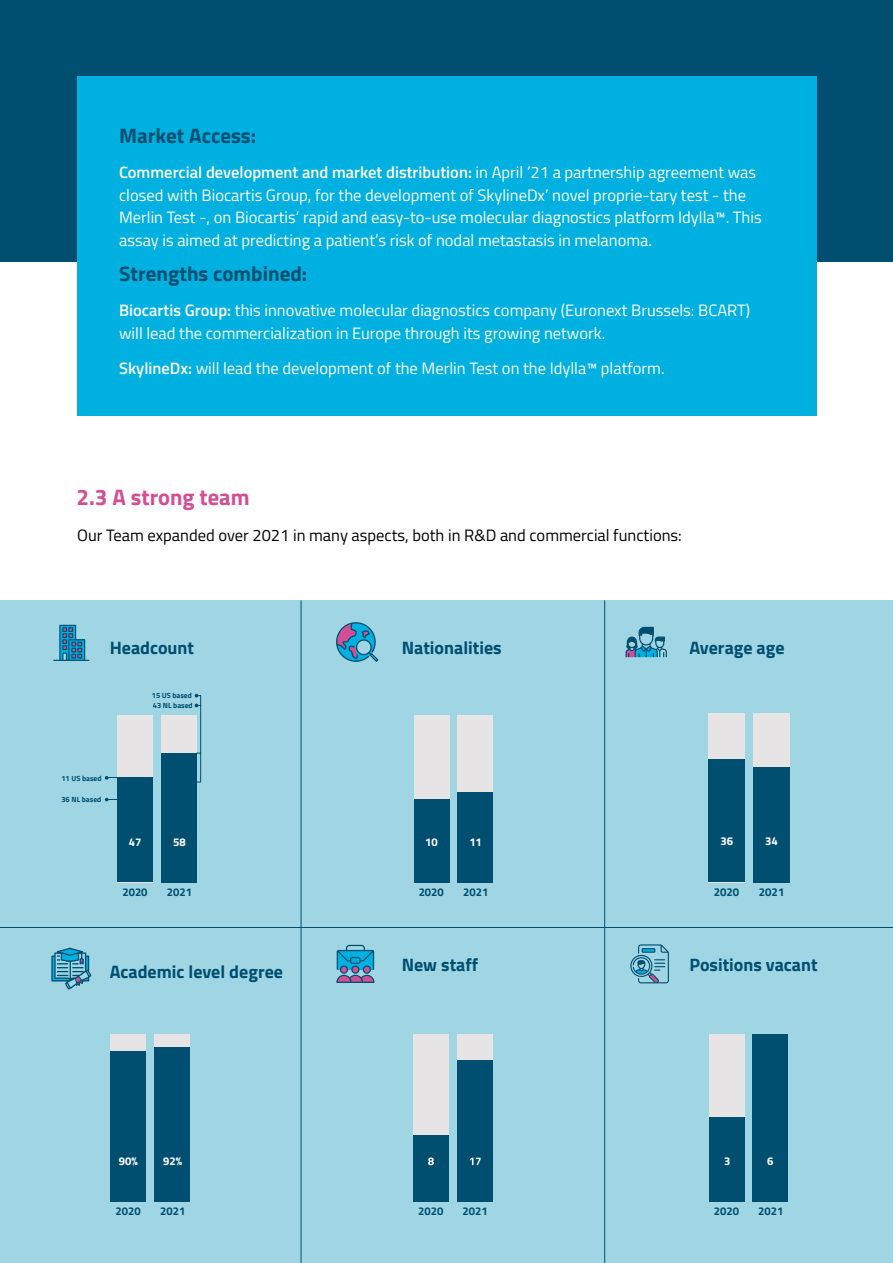
<style>
.page{position:relative;width:893px;height:1263px;background:#fff}
.page>*{position:absolute;margin:0;border:0;box-sizing:border-box;transform-origin:0 0}
.t1{font:700 22.5px "Titillium Web";color:#d44e94}
.t2{font:700 21px "Titillium Web";color:#004f71}
.t3{font:700 18px "Titillium Web";color:#004f71}
.t4{font:16.5px/22.5px "Titillium Web";color:#fff}
.t5{font:16.5px "Titillium Web";color:#000}
.t6{font:700 11.4px "Titillium Web";color:#004f71}
.t7{font:700 11.4px "Titillium Web";color:#fff}
.t8{font:700 11.25px "Titillium Web";color:#004f71}
.t9{font:700 11.25px "Titillium Web";color:#fff}
.t10{font:700 7.5px "Titillium Web";color:#004f71}
.s1{font-weight:600}
</style>
<div class="page">
<div style="left:0;top:0;width:893px;height:261px;background:#004f71"></div>
<div style="left:77px;top:77px;width:739px;height:339px;background:#00b0e1"></div>
<div style="left:0;top:600px;width:893px;height:663px;background:#a0d6e4"></div>
<hr style="left:0;top:927px;width:893px;height:1px;background:#004f71">
<hr style="left:301px;top:600px;width:1px;height:663px;background:#004f71">
<hr style="left:604px;top:600px;width:1px;height:663px;background:#004f71">
<svg style="left:630px;top:944px;width:39px;height:39px"></svg>
<svg style="left:336px;top:945px;width:38px;height:38px"></svg>
<svg style="left:53px;top:625px;width:36px;height:36px"></svg>
<svg style="left:336px;top:622px;width:42px;height:40px"></svg>
<svg style="left:51px;top:948px;width:40px;height:41px"></svg>
<div style="left:414px;top:715px;width:35px;height:167px;background:#e6e4e4"></div>
<div style="left:414px;top:799px;width:35px;height:83px;background:#004f71"></div>
<div style="left:457px;top:715px;width:36px;height:167px;background:#e6e4e4"></div>
<div style="left:457px;top:792px;width:36px;height:90px;background:#004f71"></div>
<div style="left:110px;top:1034px;width:36px;height:167px;background:#e6e4e4"></div>
<div style="left:110px;top:1051px;width:36px;height:150px;background:#004f71"></div>
<div style="left:154px;top:1034px;width:36px;height:167px;background:#e6e4e4"></div>
<div style="left:154px;top:1047px;width:36px;height:154px;background:#004f71"></div>
<div style="left:413px;top:1034px;width:36px;height:167px;background:#e6e4e4"></div>
<div style="left:413px;top:1135px;width:36px;height:66px;background:#004f71"></div>
<div style="left:457px;top:1034px;width:36px;height:167px;background:#e6e4e4"></div>
<div style="left:457px;top:1060px;width:36px;height:141px;background:#004f71"></div>
<svg style="left:428px;top:1157px;width:6px;height:8px"></svg>
<svg style="left:470px;top:1158px;width:11px;height:7px"></svg>
<div style="left:708px;top:713px;width:37px;height:169px;background:#e6e4e4"></div>
<div style="left:708px;top:760px;width:37px;height:122px;background:#004f71"></div>
<div style="left:753px;top:713px;width:36px;height:169px;background:#e6e4e4"></div>
<div style="left:753px;top:767px;width:36px;height:115px;background:#004f71"></div>
<svg style="left:625px;top:627px;width:42px;height:30px"></svg>
<div style="left:709px;top:1034px;width:36px;height:167px;background:#e6e4e4"></div>
<div style="left:709px;top:1117px;width:36px;height:84px;background:#004f71"></div>
<div style="left:752px;top:1034px;width:36px;height:167px;background:#004f71"></div>
<div style="left:117px;top:715px;width:36px;height:167px;background:#e6e4e4"></div>
<div style="left:117px;top:777px;width:36px;height:105px;background:#004f71"></div>
<div style="left:161px;top:715px;width:36px;height:167px;background:#e6e4e4"></div>
<div style="left:161px;top:753px;width:36px;height:129px;background:#004f71"></div>
<svg style="left:105px;top:776px;width:12px;height:4px"></svg>
<svg style="left:105px;top:798px;width:12px;height:3px"></svg>
<svg style="left:195px;top:694px;width:5px;height:3px"></svg>
<svg style="left:195px;top:704px;width:5px;height:3px"></svg>
<hr style="left:200px;top:695px;width:1px;height:87px;background:#004f71">
<p class="t2" style="left:119px;top:119px;width:139px">Market Access:</p>
<p class="t4" style="left:119px;top:160px;width:644px"><span class="s1">Commercial development and market distribution:</span> in April ’21 a partnership agreement was closed with Biocartis Group, for the development of SkylineDx’ novel proprie-tary test - the Merlin Test -, on Biocartis’ rapid and easy-to-use molecular diagnostics platform Idylla™. This assay is aimed at predicting a patient’s risk of nodal metastasis in melanoma.</p>
<p class="t2" style="left:119px;top:257px;width:190px">Strengths combined:</p>
<p class="t4" style="left:119px;top:298px;width:633px"><span class="s1">Biocartis Group:</span> this innovative molecular diagnostics company (Euronext Brussels: BCART) will lead the commercialization in Europe through its growing network.</p>
<p class="t4" style="left:119px;top:356px;width:547px"><span class="s1">SkylineDx:</span> will lead the development of the Merlin Test on the Idylla™ platform.</p>
<h1 class="t1" style="left:77px;top:480px;width:175px">2.3 A strong team</h1>
<p class="t5" style="left:77px;top:523px;width:606px">Our Team expanded over 2021 in many aspects, both in R&amp;D and commercial functions:</p>
<p class="t3" style="left:110px;top:634px;width:86px">Headcount</p>
<p class="t10" style="left:152px;top:690px;width:42px">15 US based</p>
<p class="t10" style="left:153px;top:700px;width:41px">43 NL based</p>
<p class="t10" style="left:61px;top:772px;width:42px">11 US based</p>
<p class="t10" style="left:61px;top:794px;width:41px">36 NL based</p>
<p class="t9" style="left:129px;top:833px;width:14px">47</p>
<p class="t9" style="left:173px;top:833px;width:14px">58</p>
<p class="t8" style="left:122px;top:884px;width:27px">2020</p>
<p class="t8" style="left:167px;top:884px;width:27px">2021</p>
<p class="t3" style="left:110px;top:958px;width:175px">Academic level degree</p>
<p class="t9" style="left:119px;top:1152px;width:20px">90%</p>
<p class="t9" style="left:163px;top:1152px;width:20px">92%</p>
<p class="t8" style="left:116px;top:1203px;width:27px">2020</p>
<p class="t8" style="left:160px;top:1203px;width:27px">2021</p>
<p class="t3" style="left:402px;top:634px;width:101px">Nationalities</p>
<p class="t3" style="left:689px;top:634px;width:97px">Average age</p>
<p class="t9" style="left:425px;top:833px;width:14px">10</p>
<p class="t9" style="left:469px;top:833px;width:14px">11</p>
<p class="t7" style="left:720px;top:832px;width:14px">36</p>
<p class="t7" style="left:765px;top:832px;width:14px">34</p>
<p class="t8" style="left:419px;top:884px;width:27px">2020</p>
<p class="t8" style="left:463px;top:884px;width:27px">2021</p>
<p class="t6" style="left:714px;top:883px;width:27px">2020</p>
<p class="t6" style="left:759px;top:883px;width:27px">2021</p>
<p class="t3" style="left:402px;top:951px;width:78px">New staff</p>
<p class="t3" style="left:689px;top:951px;width:130px">Positions vacant</p>
<p class="t9" style="left:724px;top:1152px;width:8px">3</p>
<p class="t9" style="left:767px;top:1152px;width:8px">6</p>
<p class="t8" style="left:418px;top:1203px;width:27px">2020</p>
<p class="t8" style="left:463px;top:1203px;width:27px">2021</p>
<p class="t8" style="left:714px;top:1203px;width:27px">2020</p>
<p class="t8" style="left:758px;top:1203px;width:27px">2021</p>
</div>
